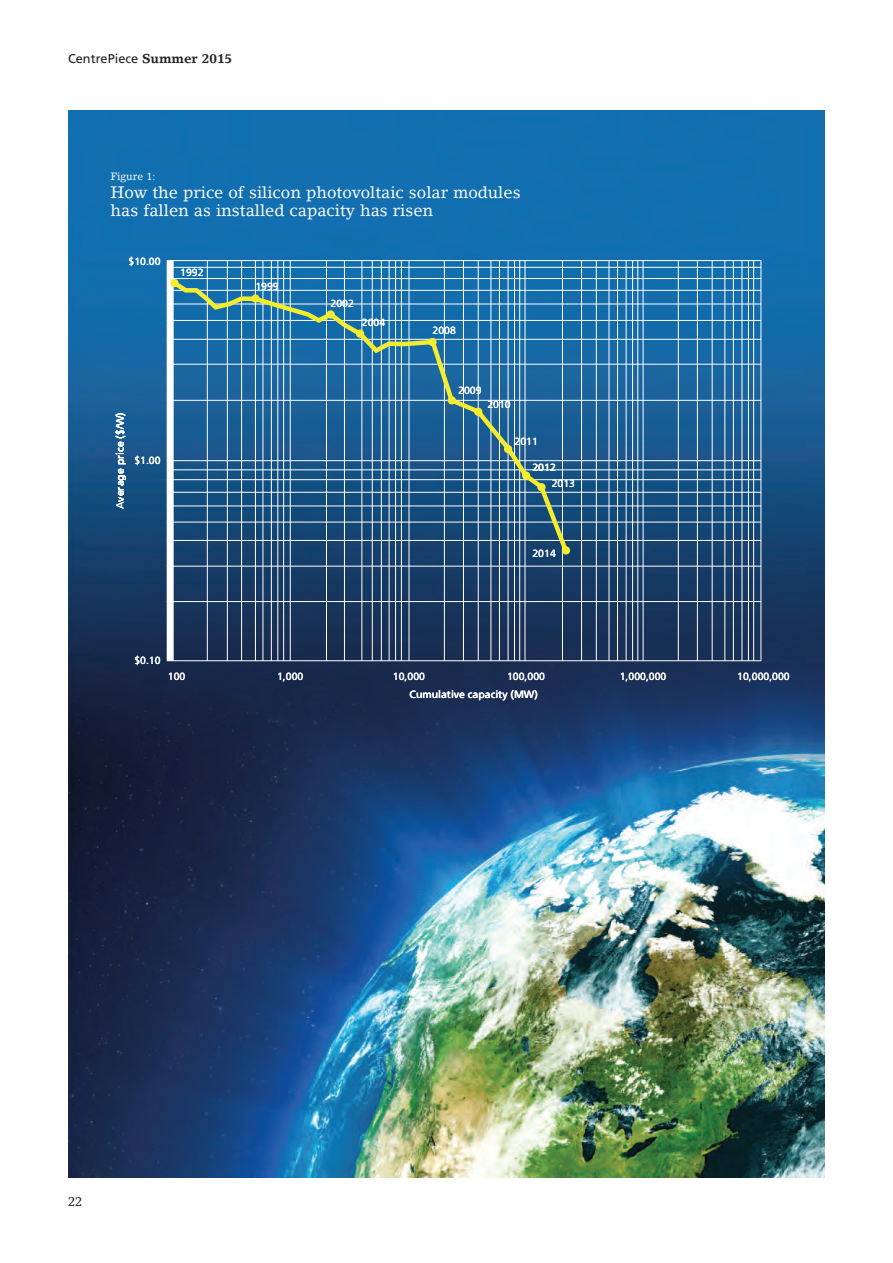
<style>
.page{position:relative;width:893px;height:1263px;background:#fff}
.page>*{position:absolute;margin:0;border:0;box-sizing:border-box;transform-origin:0 0}
.t1{font:16.5px/18px "Lino Letter";color:#fff}
.t2{font:12.75px "Frutiger";color:#231f20}
.t3{font:12.75px "Lino Letter";color:#231f20}
.t4{font:10.5px "Frutiger";color:#fff}
.t5{font:10.5px "Lino Letter";color:#fff}
.s1{font-family:"Lino Letter";font-weight:700}
</style>
<div class="page">
<img style="left:68px;top:111px;width:757px;height:1067px">
<svg style="left:166px;top:260px;width:596px;height:402px;background:#265582"></svg>
<hr style="left:207px;top:261px;width:1px;height:400px;background:#fff">
<hr style="left:227px;top:261px;width:1px;height:400px;background:#fff">
<hr style="left:241px;top:261px;width:1px;height:400px;background:#fff">
<hr style="left:255px;top:261px;width:1px;height:400px;background:#fff">
<hr style="left:263px;top:261px;width:1px;height:400px;background:#fff">
<hr style="left:271px;top:261px;width:1px;height:400px;background:#fff">
<hr style="left:278px;top:261px;width:1px;height:400px;background:#fff">
<hr style="left:283px;top:261px;width:1px;height:400px;background:#fff">
<hr style="left:290px;top:261px;width:1px;height:400px;background:#fff">
<hr style="left:326px;top:261px;width:1px;height:400px;background:#fff">
<hr style="left:344px;top:261px;width:1px;height:400px;background:#fff">
<hr style="left:362px;top:261px;width:1px;height:400px;background:#fff">
<hr style="left:372px;top:261px;width:1px;height:400px;background:#fff">
<hr style="left:381px;top:261px;width:1px;height:400px;background:#fff">
<hr style="left:389px;top:261px;width:1px;height:400px;background:#fff">
<hr style="left:395px;top:261px;width:1px;height:400px;background:#fff">
<hr style="left:401px;top:261px;width:1px;height:400px;background:#fff">
<hr style="left:409px;top:261px;width:1px;height:400px;background:#fff">
<hr style="left:444px;top:261px;width:1px;height:400px;background:#fff">
<hr style="left:463px;top:261px;width:1px;height:400px;background:#fff">
<hr style="left:478px;top:261px;width:1px;height:400px;background:#fff">
<hr style="left:491px;top:261px;width:1px;height:400px;background:#fff">
<hr style="left:499px;top:261px;width:1px;height:400px;background:#fff">
<hr style="left:508px;top:261px;width:1px;height:400px;background:#fff">
<hr style="left:514px;top:261px;width:1px;height:400px;background:#fff">
<hr style="left:519px;top:261px;width:1px;height:400px;background:#fff">
<hr style="left:525px;top:261px;width:1px;height:400px;background:#fff">
<hr style="left:562px;top:261px;width:1px;height:400px;background:#fff">
<hr style="left:581px;top:261px;width:1px;height:400px;background:#fff">
<hr style="left:596px;top:261px;width:1px;height:400px;background:#fff">
<hr style="left:609px;top:261px;width:1px;height:400px;background:#fff">
<hr style="left:617px;top:261px;width:1px;height:400px;background:#fff">
<hr style="left:626px;top:261px;width:1px;height:400px;background:#fff">
<hr style="left:632px;top:261px;width:1px;height:400px;background:#fff">
<hr style="left:637px;top:261px;width:1px;height:400px;background:#fff">
<hr style="left:643px;top:261px;width:1px;height:400px;background:#fff">
<hr style="left:678px;top:261px;width:1px;height:400px;background:#fff">
<hr style="left:697px;top:261px;width:1px;height:400px;background:#fff">
<hr style="left:712px;top:261px;width:1px;height:400px;background:#fff">
<hr style="left:725px;top:261px;width:1px;height:400px;background:#fff">
<hr style="left:733px;top:261px;width:1px;height:400px;background:#fff">
<hr style="left:742px;top:261px;width:1px;height:400px;background:#fff">
<hr style="left:748px;top:261px;width:1px;height:400px;background:#fff">
<hr style="left:753px;top:261px;width:1px;height:400px;background:#fff">
<div style="left:167px;top:261px;width:7px;height:400px;background:#fff"></div>
<svg style="left:171px;top:277px;width:401px;height:280px;background:#36719d"></svg>
<div style="left:170px;top:279px;width:9px;height:8px;background:#f4ed2f;border-radius:50%"></div>
<div style="left:251px;top:294px;width:9px;height:9px;background:#f4ed2f;border-radius:50%"></div>
<div style="left:326px;top:310px;width:9px;height:9px;background:#f4ed2f;border-radius:50%"></div>
<div style="left:356px;top:329px;width:8px;height:9px;background:#f4ed2f;border-radius:50%"></div>
<div style="left:428px;top:338px;width:9px;height:8px;background:#f4ed2f;border-radius:50%"></div>
<div style="left:448px;top:396px;width:8px;height:8px;background:#f4ed2f;border-radius:50%"></div>
<div style="left:474px;top:408px;width:8px;height:8px;background:#f4ed2f;border-radius:50%"></div>
<div style="left:504px;top:445px;width:8px;height:8px;background:#f4ed2f;border-radius:50%"></div>
<div style="left:522px;top:471px;width:8px;height:9px;background:#f4ed2f;border-radius:50%"></div>
<div style="left:537px;top:483px;width:9px;height:8px;background:#f4ed2f;border-radius:50%"></div>
<div style="left:562px;top:546px;width:8px;height:8px;background:#f4ed2f;border-radius:50%"></div>
<p class="t2" style="left:68px;top:53px;width:166px">CentrePiece <span class="s1">Summer 2015</span></p>
<p class="t5" style="left:111px;top:172px;width:46px">Figure 1:</p>
<p class="t1" style="left:111px;top:185px;width:412px">How the price of silicon photovoltaic solar modules has fallen as installed capacity has risen</p>
<p class="t4" style="left:128px;top:257px;width:34px">$10.00</p>
<p class="t4" style="left:180px;top:268px;width:25px">1992</p>
<p class="t4" style="left:116px;top:509px;width:98px;rotate:-90deg">Average price ($/W)</p>
<p class="t4" style="left:134px;top:456px;width:28px">$1.00</p>
<p class="t4" style="left:255px;top:282px;width:25px">1999</p>
<p class="t4" style="left:331px;top:299px;width:25px">2002</p>
<p class="t4" style="left:362px;top:318px;width:25px">2004</p>
<p class="t4" style="left:432px;top:326px;width:25px">2008</p>
<p class="t4" style="left:458px;top:386px;width:25px">2009</p>
<p class="t4" style="left:487px;top:400px;width:25px">2010</p>
<p class="t4" style="left:514px;top:437px;width:25px">2011</p>
<p class="t4" style="left:532px;top:463px;width:25px">2012</p>
<p class="t4" style="left:552px;top:479px;width:25px">2013</p>
<p class="t4" style="left:532px;top:549px;width:25px">2014</p>
<p class="t4" style="left:134px;top:656px;width:28px">$0.10</p>
<p class="t4" style="left:168px;top:672px;width:19px">100</p>
<p class="t4" style="left:277px;top:672px;width:28px">1,000</p>
<p class="t4" style="left:393px;top:672px;width:34px">10,000</p>
<p class="t4" style="left:507px;top:672px;width:39px">100,000</p>
<p class="t4" style="left:620px;top:672px;width:48px">1,000,000</p>
<p class="t4" style="left:620px;top:672px;width:48px">1,000,000</p>
<p class="t4" style="left:737px;top:672px;width:54px">10,000,000</p>
<p class="t4" style="left:410px;top:690px;width:130px">Cumulative capacity (MW)</p>
<p class="t3" style="left:68px;top:1197px;width:16px">22</p>
</div>
